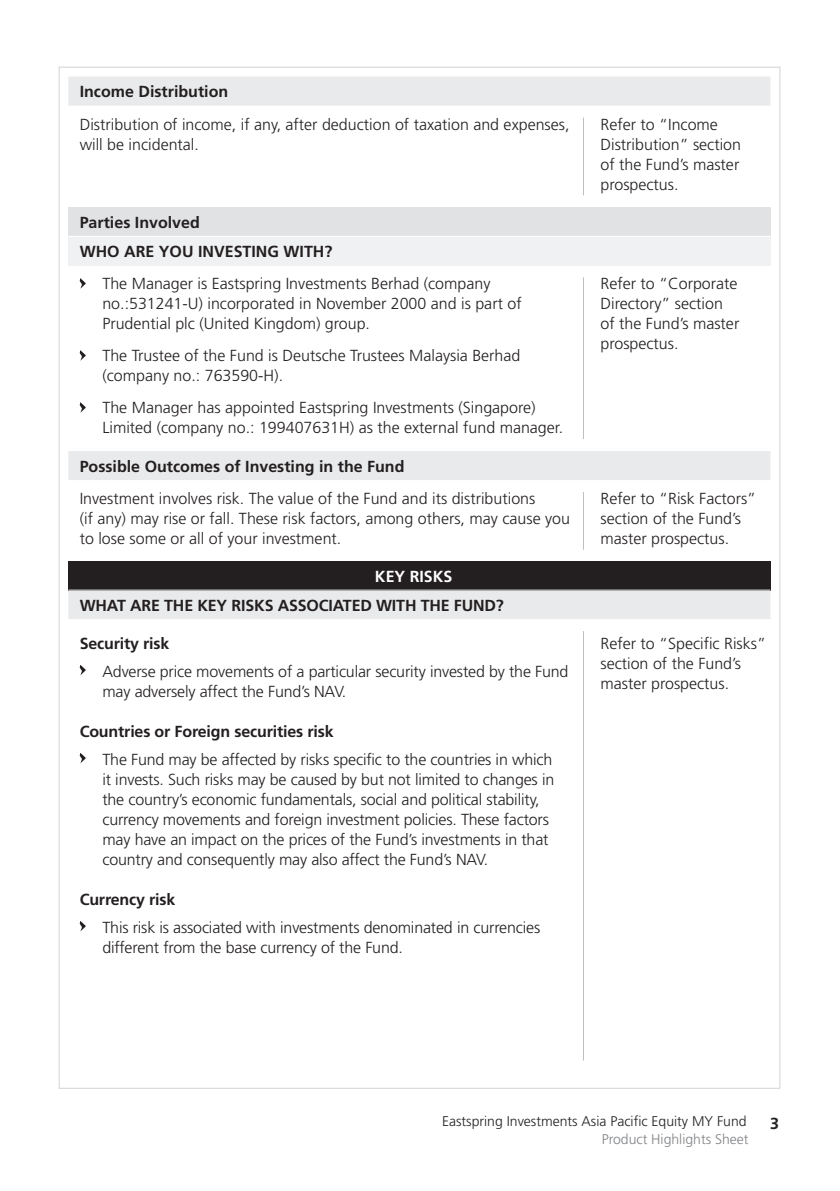
<style>
.page{position:relative;width:840px;height:1191px;background:#fff}
.page>*{position:absolute;margin:0;border:0;box-sizing:border-box;transform-origin:0 0}
.t1{font:300 16px/20px "Frutiger";color:#231f20}
.t2{font:700 16px/29px "Frutiger";letter-spacing:-.01em;color:#231f20}
.t3{font:700 16px "Frutiger";color:#fff}
.t4{font:300 14px "Frutiger";color:#231f20}
.t5{font:300 14px "Frutiger";color:#808285}
</style>
<div class="page">
<svg style="left:68px;top:77px;width:702px;height:542px"></svg>
<div style="left:68px;top:207px;width:702px;height:29px;background:#e1e2e4"></div>
<div style="left:68px;top:236px;width:702px;height:29px;background:#f0f1f2"></div>
<div style="left:68px;top:561px;width:702px;height:29px;background:#231f20"></div>
<hr style="left:68px;top:589px;width:702px;height:1px;background:#fff">
<hr style="left:68px;top:236px;width:702px;height:1px;background:#fff">
<hr style="left:582px;top:118px;width:1px;height:77px;background:#bcbdc0">
<hr style="left:582px;top:277px;width:1px;height:162px;background:#bcbdc0">
<hr style="left:582px;top:492px;width:1px;height:58px;background:#bcbdc0">
<hr style="left:582px;top:631px;width:1px;height:429px;background:#bcbdc0">
<svg style="left:80px;top:277px;width:6px;height:12px"></svg>
<svg style="left:80px;top:349px;width:6px;height:12px"></svg>
<svg style="left:80px;top:401px;width:6px;height:12px"></svg>
<svg style="left:80px;top:665px;width:6px;height:10px"></svg>
<svg style="left:80px;top:753px;width:6px;height:10px"></svg>
<svg style="left:80px;top:921px;width:6px;height:10px"></svg>
<p class="t2" style="left:80px;top:78px;width:150px">Income Distribution</p>
<p class="t1" style="left:80px;top:115px;width:491px">Distribution of income, if any, after deduction of taxation and expenses, will be incidental.</p>
<p class="t1" style="left:600px;top:115px;width:142px">Refer to “Income<br>Distribution” section of the Fund’s master prospectus.</p>
<p class="t2" style="left:80px;top:209px;width:254px">Parties Involved<br>WHO ARE YOU INVESTING WITH?</p>
<p class="t1" style="left:102px;top:275px;width:420px">The Manager is Eastspring Investments Berhad (company no.:531241-U) incorporated in November 2000 and is part of<br>Prudential plc (United Kingdom) group.</p>
<p class="t1" style="left:102px;top:347px;width:419px">The Trustee of the Fund is Deutsche Trustees Malaysia Berhad (company no.: 763590-H).</p>
<p class="t1" style="left:102px;top:399px;width:462px">The Manager has appointed Eastspring Investments (Singapore)<br>Limited (company no.: 199407631H) as the external fund manager.</p>
<p class="t1" style="left:600px;top:275px;width:140px">Refer to “Corporate<br>Directory” section of the Fund’s master prospectus.</p>
<p class="t2" style="left:80px;top:453px;width:326px">Possible Outcomes of Investing in the Fund</p>
<p class="t1" style="left:80px;top:490px;width:491px">Investment involves risk. The value of the Fund and its distributions<br>(if any) may rise or fall. These risk factors, among others, may cause you to lose some or all of your investment.</p>
<p class="t1" style="left:600px;top:490px;width:157px">Refer to “Risk Factors” section of the Fund’s master prospectus.</p>
<p class="t3" style="left:375px;top:569px;width:79px">KEY RISKS</p>
<p class="t2" style="left:80px;top:592px;width:425px">WHAT ARE THE KEY RISKS ASSOCIATED WITH THE FUND?</p>
<p class="t2" style="left:80px;top:630px;width:91px">Security risk</p>
<p class="t1" style="left:102px;top:662px;width:467px">Adverse price movements of a particular security invested by the Fund may adversely affect the Fund’s NAV.</p>
<p class="t2" style="left:80px;top:718px;width:255px">Countries or Foreign securities risk</p>
<p class="t1" style="left:102px;top:750px;width:453px">The Fund may be affected by risks specific to the countries in which it invests. Such risks may be caused by but not limited to changes in the country’s economic fundamentals, social and political stability, currency movements and foreign investment policies. These factors may have an impact on the prices of the Fund’s investments in that country and consequently may also affect the Fund’s NAV.</p>
<p class="t2" style="left:80px;top:886px;width:97px">Currency risk</p>
<p class="t1" style="left:102px;top:918px;width:439px">This risk is associated with investments denominated in currencies different from the base currency of the Fund.</p>
<p class="t1" style="left:600px;top:634px;width:167px">Refer to “Specific Risks” section of the Fund’s master prospectus.</p>
<p class="t4" style="left:442px;top:1115px;width:306px">Eastspring Investments Asia Pacific Equity MY Fund</p>
<p class="t5" style="left:601px;top:1133px;width:148px">Product Highlights Sheet</p>
<p class="t2" style="left:769px;top:1110px;width:10px">3</p>
</div>
